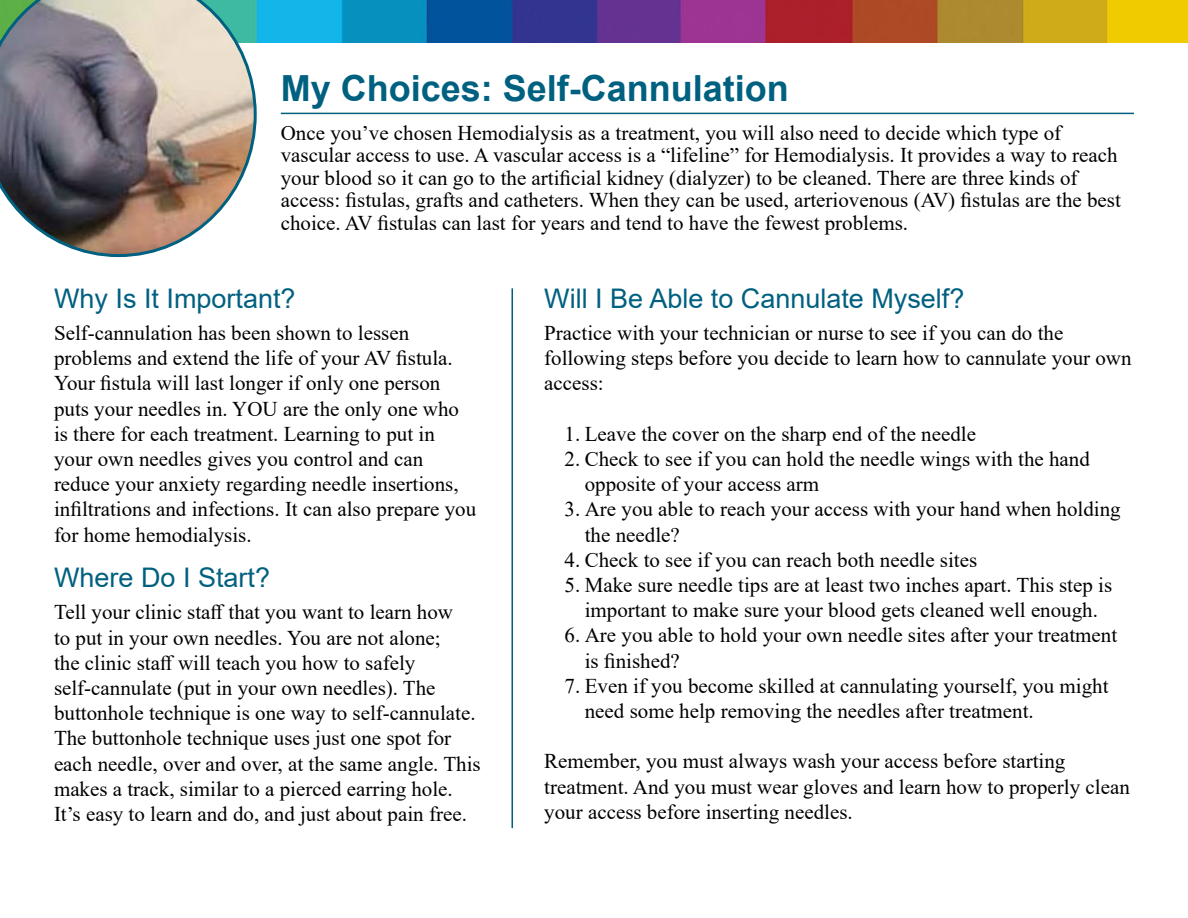
<style>
.page{position:relative;width:1188px;height:918px;background:#fff}
.page>*{position:absolute;margin:0;border:0;box-sizing:border-box;transform-origin:0 0}
.t1{font:700 36px "Arial";color:#006080}
.t2{font:27px "Arial";color:#006080}
.t3{font:21px/25.2px "Times New Roman";color:#000}
</style>
<div class="page">
<img style="left:257px;top:0;width:931px;height:42px">
<hr style="left:281px;top:113px;width:853px;height:1px;background:#006080">
<img style="left:0;top:0;width:257px;height:257px">
<hr style="left:512px;top:288px;width:1px;height:540px;background:#006080">
<h1 class="t1" style="left:281px;top:63px;width:510px">My Choices: Self-Cannulation</h1>
<p class="t3" style="left:281px;top:121px;width:842px;line-height:22.5px">Once you’ve chosen Hemodialysis as a treatment, you will also need to decide which type of vascular access to use. A vascular access is a “lifeline” for Hemodialysis. It provides a way to reach your blood so it can go to the artificial kidney (dialyzer) to be cleaned. There are three kinds of access: fistulas, grafts and catheters. When they can be used, arteriovenous (AV) fistulas are the best choice. AV fistulas can last for years and tend to have the fewest problems.</p>
<p class="t2" style="left:54px;top:280px;width:243px">Why Is It Important?</p>
<p class="t3" style="left:54px;top:320px;width:424px">Self-cannulation has been shown to lessen problems and extend the life of your AV fistula.<br>Your fistula will last longer if only one person puts your needles in. YOU are the only one who is there for each treatment. Learning to put in your own needles gives you control and can reduce your anxiety regarding needle insertions, infiltrations and infections. It can also prepare you for home hemodialysis.</p>
<p class="t2" style="left:54px;top:559px;width:218px">Where Do I Start?</p>
<p class="t3" style="left:54px;top:599px;width:428px">Tell your clinic staff that you want to learn how<br>to put in your own needles. You are not alone;<br>the clinic staff will teach you how to safely self-cannulate (put in your own needles). The buttonhole technique is one way to self-cannulate.<br>The buttonhole technique uses just one spot for each needle, over and over, at the same angle. This makes a track, similar to a pierced earring hole.<br>It’s easy to learn and do, and just about pain free.</p>
<p class="t2" style="left:544px;top:280px;width:422px">Will I Be Able to Cannulate Myself?</p>
<p class="t3" style="left:544px;top:320px;width:589px">Practice with your technician or nurse to see if you can do the following steps before you decide to learn how to cannulate your own access:</p>
<p class="t3" style="left:565px;top:420px;width:413px">1. Leave the cover on the sharp end of the needle</p>
<p class="t3" style="left:585px;top:446px;width:507px;text-indent:-20px">2. Check to see if you can hold the needle wings with the hand opposite of your access arm</p>
<p class="t3" style="left:585px;top:496px;width:537px;text-indent:-20px">3. Are you able to reach your access with your hand when holding the needle?</p>
<p class="t3" style="left:565px;top:546px;width:414px">4. Check to see if you can reach both needle sites</p>
<p class="t3" style="left:565px;top:572px;width:549px;text-align:center">5. Make sure needle tips are at least two inches apart. This step is important to make sure your blood gets cleaned well enough.</p>
<p class="t3" style="left:585px;top:622px;width:534px;text-indent:-20px">6. Are you able to hold your own needle sites after your treatment is finished?</p>
<p class="t3" style="left:585px;top:672px;width:525px;text-indent:-20px">7. Even if you become skilled at cannulating yourself, you might need some help removing the needles after treatment.</p>
<p class="t3" style="left:544px;top:748px;width:587px">Remember, you must always wash your access before starting treatment. And you must wear gloves and learn how to properly clean your access before inserting needles.</p>
</div>
